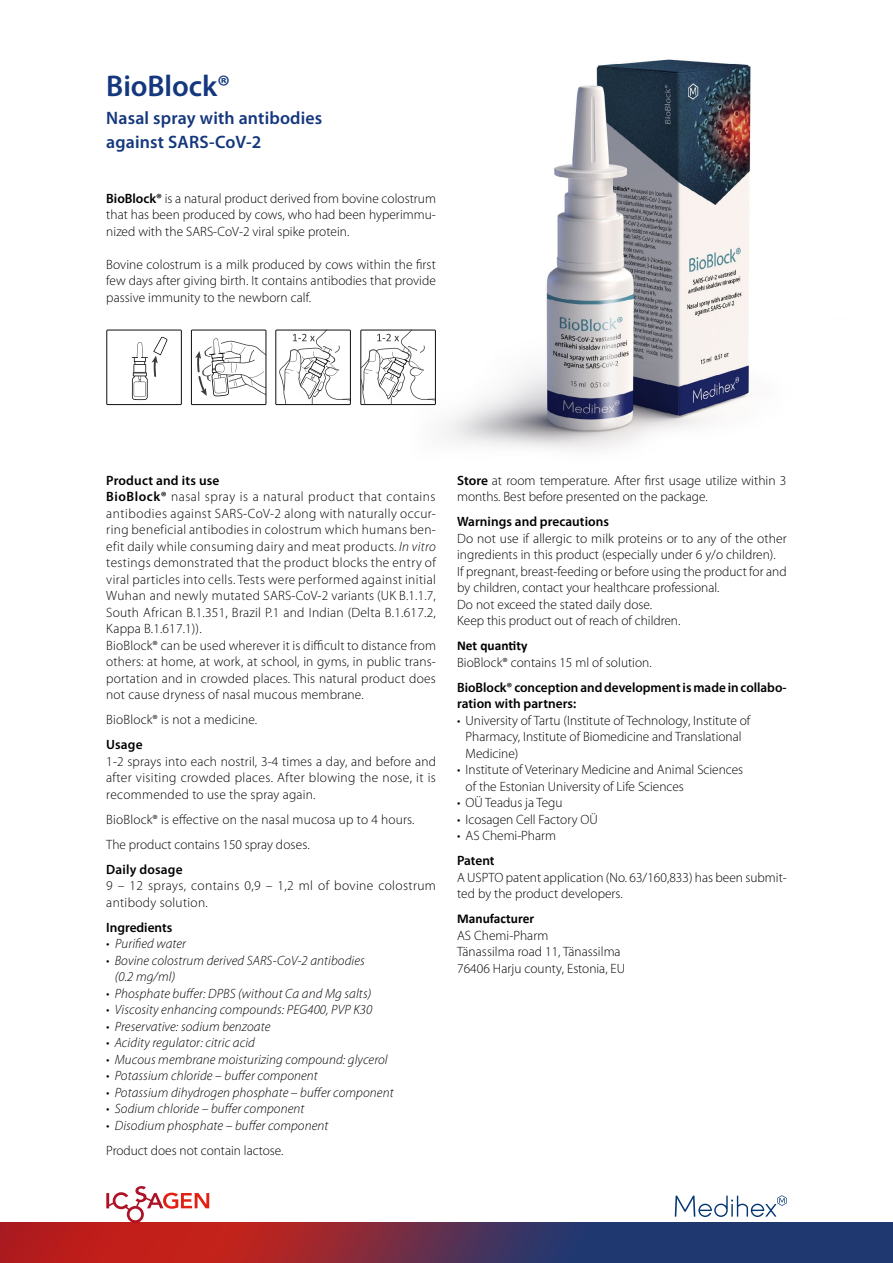
<style>
.page{position:relative;width:893px;height:1263px;background:#fff}
.page>*{position:absolute;margin:0;border:0;box-sizing:border-box;transform-origin:0 0}
.t1{font:600 30px "Myriad Pro";color:#14377d}
.t2{font:600 18px/24px "Myriad Pro";letter-spacing:.01em;color:#14377d}
.t3{font:300 13.5px/16.5px "Myriad Pro";letter-spacing:.005em;color:#000}
.t4{font:300 13.5px/16.5px "Myriad Pro";letter-spacing:.03em;color:#000}
.t5{font:italic 300 13.5px/16.5px "Myriad Pro";letter-spacing:.01em;color:#000}
.t6{font:600 13.5px/16.5px "Myriad Pro";color:#000}
.t7{font:300 13.5px/16.5px "Myriad Pro";letter-spacing:.025em;color:#000}
.t8{font:700 13.5px "Calibri";color:#000}
.s1{font-weight:600}
.s2{font-style:italic}
</style>
<div class="page">
<img style="left:384px;top:59px;width:367px;height:391px">
<img style="left:0;top:1223px;width:893px;height:40px">
<svg style="left:106px;top:1186px;width:103px;height:37px"></svg>
<svg style="left:675px;top:1195px;width:112px;height:22px"></svg>
<svg style="left:106px;top:330px;width:76px;height:75px"></svg>
<svg style="left:360px;top:330px;width:76px;height:75px"></svg>
<svg style="left:275px;top:330px;width:76px;height:75px"></svg>
<svg style="left:191px;top:330px;width:75px;height:75px"></svg>
<h1 class="t1" style="left:106px;top:67px;width:126px">BioBlock®</h1>
<h2 class="t2" style="left:106px;top:106px;width:218px">Nasal spray with antibodies against SARS-CoV-2</h2>
<p class="t3" style="left:106px;top:190px;width:331px;text-align:justify"><span class="s1">BioBlock®</span> is a natural product derived from bovine colostrum that has been produced by cows, who had been hyperimmu&shy;nized with the SARS-CoV-2 viral spike protein.</p>
<p class="t3" style="left:106px;top:256px;width:331px;text-align:justify">Bovine colostrum is a milk produced by cows within the first few days after giving birth. It contains antibodies that provide passive immunity to the newborn calf.</p>
<p class="t4" style="left:106px;top:472px;width:331px"><span class="s1">Product and its use<br>BioBlock®</span> nasal spray is a natural product that contains antibodies against SARS-CoV-2 along with naturally occur&shy;ring beneficial antibodies in colostrum which humans ben&shy;efit daily while consuming dairy and meat products. <span class="s2">In vitro </span>testings demonstrated that the product blocks the entry of viral particles into cells. Tests were performed against initial Wuhan and newly mutated SARS-CoV-2 variants (UK B.1.1.7, South African B.1.351, Brazil P.1 and Indian (Delta B.1.617.2, Kappa B.1.617.1)).<br>BioBlock® can be used wherever it is difficult to distance from others: at home, at work, at school, in gyms, in public trans&shy;portation and in crowded places. This natural product does not cause dryness of nasal mucous membrane.</p>
<p class="t3" style="left:106px;top:711px;width:152px">BioBlock® is not a medicine.</p>
<p class="t6" style="left:106px;top:736px;width:38px">Usage</p>
<p class="t3" style="left:106px;top:753px;width:331px;text-align:justify">1-2 sprays into each nostril, 3-4 times a day, and before and after visiting crowded places. After blowing the nose, it is recommended to use the spray again.</p>
<p class="t3" style="left:106px;top:807px;width:310px;line-height:25px">BioBlock® is effective on the nasal mucosa up to 4 hours.<br>The product contains 150 spray doses.</p>
<p class="t6" style="left:106px;top:861px;width:78px">Daily dosage</p>
<p class="t7" style="left:106px;top:877px;width:331px">9 – 12 sprays, contains 0,9 – 1,2 ml of bovine colostrum antibody solution.</p>
<p class="t6" style="left:106px;top:919px;width:68px">Ingredients</p>
<p class="t5" style="left:106px;top:935px;width:81px">• Purified water</p>
<p class="t5" style="left:115px;top:952px;width:252px;text-indent:-9px">• Bovine colostrum derived SARS-CoV-2 antibodies (0.2 mg/ml)</p>
<p class="t5" style="left:106px;top:985px;width:266px">• Phosphate buffer: DPBS (without Ca and Mg salts)</p>
<p class="t5" style="left:106px;top:1001px;width:267px">• Viscosity enhancing compounds: PEG400, PVP K30</p>
<p class="t5" style="left:106px;top:1018px;width:166px">• Preservative: sodium benzoate</p>
<p class="t5" style="left:106px;top:1034px;width:150px">• Acidity regulator: citric acid</p>
<p class="t5" style="left:106px;top:1051px;width:283px">• Mucous membrane moisturizing compound: glycerol</p>
<p class="t5" style="left:106px;top:1067px;width:213px">• Potassium chloride – buffer component</p>
<p class="t5" style="left:106px;top:1084px;width:289px">• Potassium dihydrogen phosphate – buffer component</p>
<p class="t5" style="left:106px;top:1100px;width:200px">• Sodium chloride – buffer component</p>
<p class="t5" style="left:106px;top:1117px;width:224px">• Disodium phosphate – buffer component</p>
<p class="t3" style="left:106px;top:1142px;width:179px">Product does not contain lactose.</p>
<p class="t3" style="left:457px;top:472px;width:331px"><span class="s1">Store</span> at room temperature. After first usage utilize within 3 months. Best before presented on the package.</p>
<p class="t6" style="left:457px;top:513px;width:153px">Warnings and precautions</p>
<p class="t3" style="left:457px;top:530px;width:331px">Do not use if allergic to milk proteins or to any of the other ingredients in this product (especially under 6 y/o children).<br>If pregnant, breast-feeding or before using the product for and by children, contact your healthcare professional.<br>Do not exceed the stated daily dose.<br>Keep this product out of reach of children.</p>
<p class="t8" style="left:457px;top:636px;width:72px">Net quantity</p>
<p class="t3" style="left:457px;top:654px;width:196px">BioBlock® contains 15 ml of solution.</p>
<p class="t6" style="left:457px;top:679px;width:331px">BioBlock® conception and development is made in collabo&shy;ration with partners:</p>
<p class="t3" style="left:466px;top:712px;width:286px;text-indent:-9px">• University of Tartu (Institute of Technology, Institute of<br>Pharmacy, Institute of Biomedicine and Translational<br>Medicine)</p>
<p class="t3" style="left:466px;top:761px;width:279px;text-indent:-9px">• Institute of Veterinary Medicine and Animal Sciences of the Estonian University of Life Sciences</p>
<p class="t3" style="left:457px;top:794px;width:107px">• OÜ Teadus ja Tegu</p>
<p class="t3" style="left:457px;top:811px;width:142px">• Icosagen Cell Factory OÜ</p>
<p class="t3" style="left:457px;top:827px;width:100px">• AS Chemi-Pharm</p>
<p class="t6" style="left:457px;top:852px;width:39px">Patent</p>
<p class="t3" style="left:457px;top:869px;width:331px">A USPTO patent application (No. 63/160,833) has been submit&shy;ted by the product developers.</p>
<p class="t8" style="left:457px;top:909px;width:79px">Manufacturer</p>
<p class="t3" style="left:457px;top:927px;width:169px">AS Chemi-Pharm<br>Tänassilma road 11, Tänassilma<br>76406 Harju county, Estonia, EU</p>
</div>
